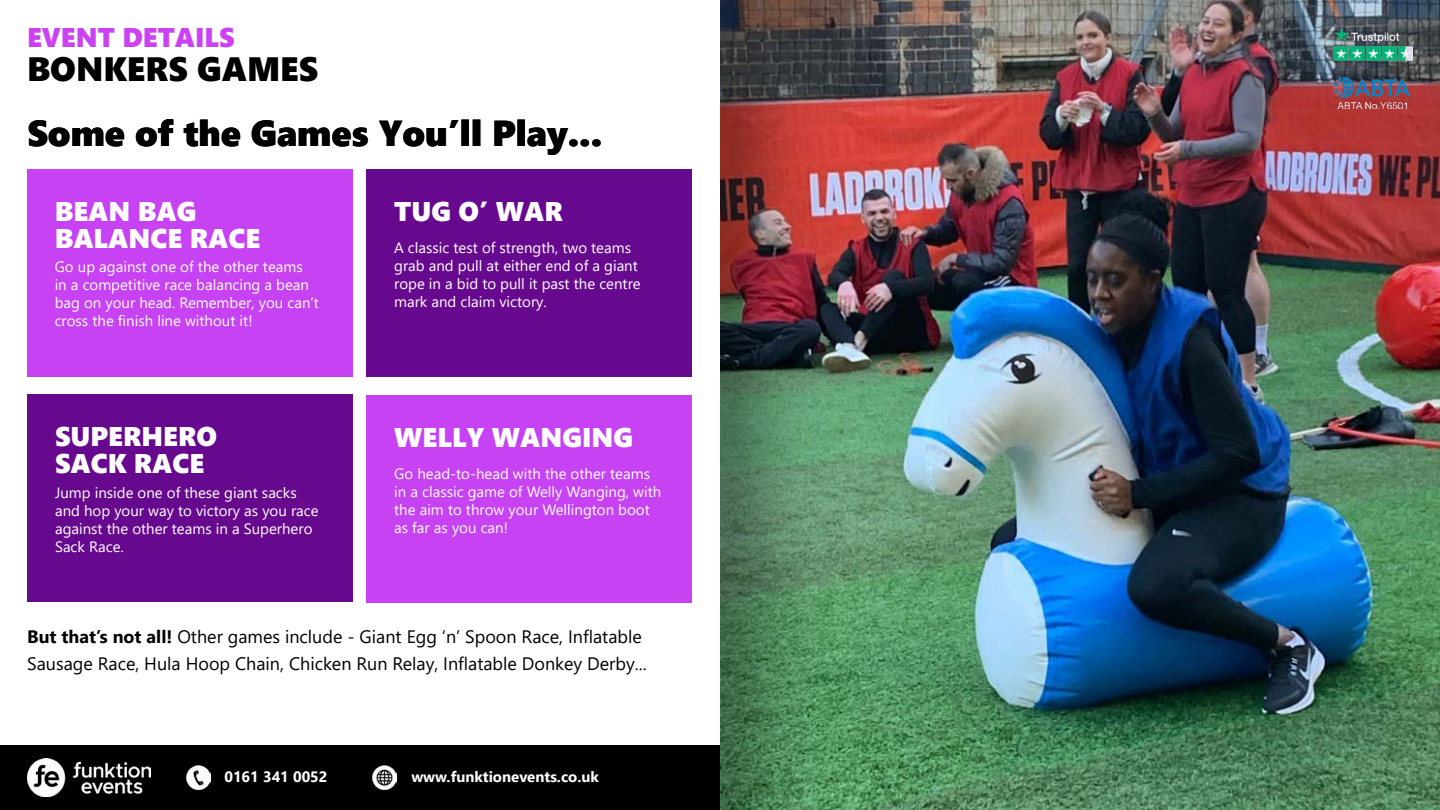
<style>
.page{position:relative;width:1440px;height:810px;background:#fff}
.page>*{position:absolute;margin:0;border:0;box-sizing:border-box;transform-origin:0 0}
.t1{font:36px "Segoe UI Black";color:#000}
.t2{font:33.75px "Segoe UI Black";color:#000}
.t3{font:27px/27px "Segoe UI Black";color:#fff}
.t4{font:27px "Segoe UI Black";color:#cc42f2}
.t5{font:18px/27px "Segoe UI";color:#000}
.t6{font:15px/18px "Segoe UI";color:#fff}
.t7{font:700 15px "Segoe UI";color:#fff}
.s1{font-weight:700}
</style>
<div class="page">
<div style="left:0;top:746px;width:720px;height:64px;background:#000"></div>
<div style="left:27px;top:169px;width:325px;height:208px;background:#c642f2"></div>
<div style="left:366px;top:169px;width:326px;height:208px;background:#67098f"></div>
<div style="left:366px;top:395px;width:326px;height:208px;background:#c642f2"></div>
<div style="left:27px;top:394px;width:325px;height:208px;background:#67098f"></div>
<img style="left:27px;top:759px;width:124px;height:38px">
<img style="left:186px;top:766px;width:25px;height:24px">
<img style="left:373px;top:766px;width:24px;height:24px">
<img style="left:876px;top:0;width:564px;height:810px">
<img style="left:1334px;top:27px;width:79px;height:81px">
<img style="left:720px;top:0;width:156px;height:810px">
<h3 class="t4" style="left:27px;top:18px;width:209px">EVENT DETAILS</h3>
<h2 class="t2" style="left:27px;top:44px;width:293px">BONKERS GAMES</h2>
<h1 class="t1" style="left:27px;top:107px;width:576px">Some of the Games You’ll Play...</h1>
<h3 class="t3" style="left:55px;top:196px;width:207px">BEAN BAG<br>BALANCE RACE</h3>
<p class="t6" style="left:55px;top:256px;width:266px">Go up against one of the other teams<br>in a competitive race balancing a bean bag on your head. Remember, you can’t cross the finish line without it!</p>
<h3 class="t3" style="left:55px;top:421px;width:164px">SUPERHERO<br>SACK RACE</h3>
<p class="t6" style="left:55px;top:482px;width:265px">Jump inside one of these giant sacks and hop your way to victory as you race against the other teams in a Superhero<br>Sack Race.</p>
<h3 class="t3" style="left:394px;top:196px;width:170px">TUG O’ WAR</h3>
<p class="t6" style="left:394px;top:237px;width:248px">A classic test of strength, two teams grab and pull at either end of a giant rope in a bid to pull it past the centre mark and claim victory.</p>
<h3 class="t3" style="left:394px;top:422px;width:240px">WELLY WANGING</h3>
<p class="t6" style="left:394px;top:463px;width:269px">Go head-to-head with the other teams in a classic game of Welly Wanging, with the aim to throw your Wellington boot as far as you can!</p>
<p class="t5" style="left:27px;top:622px;width:621px"><span class="s1">But that’s not all!</span> Other games include - Giant Egg ‘n’ Spoon Race, Inflatable<br>Sausage Race, Hula Hoop Chain, Chicken Run Relay, Inflatable Donkey Derby...</p>
<p class="t7" style="left:224px;top:762px;width:105px">0161 341 0052</p>
<p class="t7" style="left:411px;top:762px;width:189px">www.funktionevents.co.uk</p>
</div>
